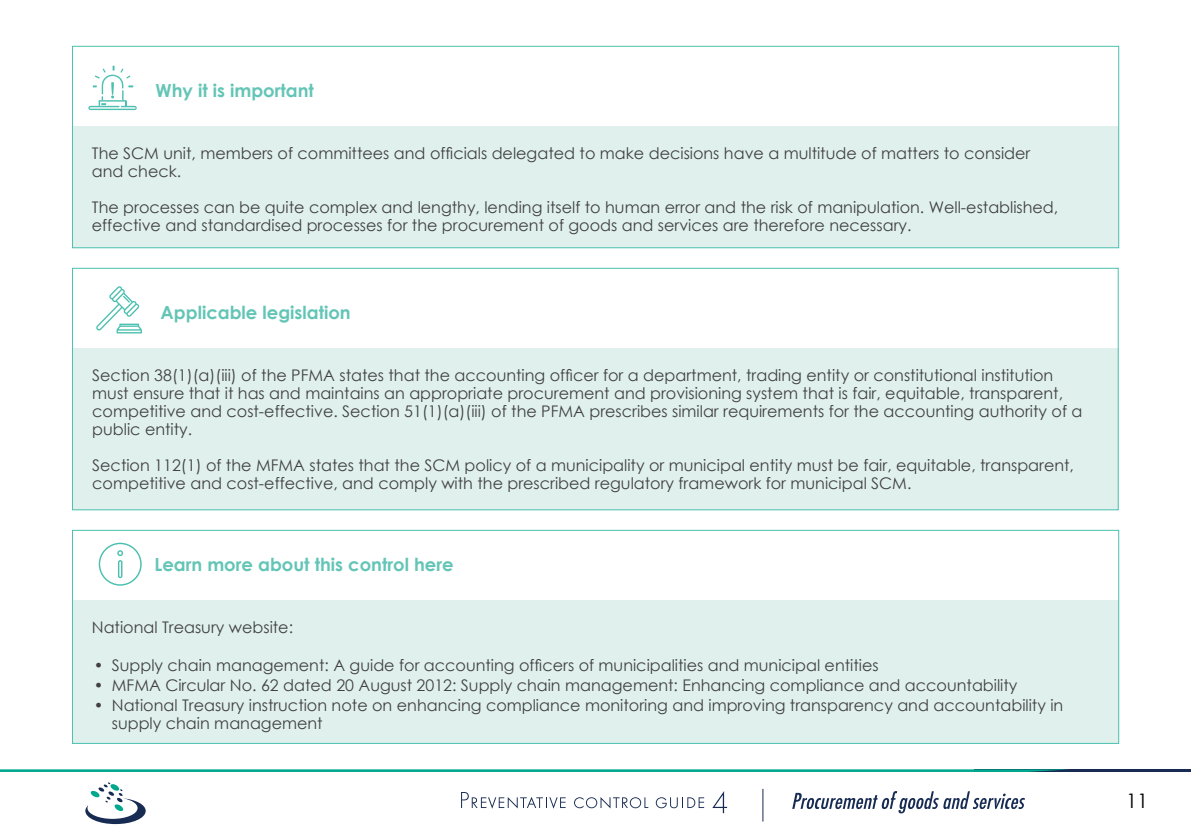
<style>
.page{position:relative;width:1191px;height:840px;background:#fff}
.page>*{position:absolute;margin:0;border:0;box-sizing:border-box;transform-origin:0 0}
.t1{font:20px "Century Gothic";color:#000}
.t2{font:700 18px "Century Gothic";color:#63c5b6}
.t3{font:16px/18px "Century Gothic";color:#414042}
</style>
<div class="page">
<svg style="left:792px;top:791px;width:233px;height:22px"></svg>
<svg style="left:461px;top:792px;width:104px;height:16px"></svg>
<svg style="left:574px;top:797px;width:74px;height:11px"></svg>
<svg style="left:656px;top:797px;width:48px;height:10px"></svg>
<svg style="left:712px;top:791px;width:15px;height:21px"></svg>
<hr style="left:974px;top:769px;width:217px;height:2px;background:#172b53">
<svg style="left:0;top:769px;width:1069px;height:2px;background:#2ab29f"></svg>
<svg style="left:85px;top:782px;width:61px;height:41px"></svg>
<hr style="left:762px;top:788px;width:1px;height:33px;background:#172b53">
<div style="left:72px;top:126px;width:1046px;height:122px;background:#e0f1ed"></div>
<div style="left:72px;top:46px;width:1047px;height:202px;border:1px solid #4bc0af"></div>
<svg style="left:88px;top:66px;width:49px;height:44px"></svg>
<div style="left:72px;top:348px;width:1046px;height:162px;background:#e0f1ed"></div>
<div style="left:72px;top:268px;width:1046px;height:242px;border:1px solid #4bc0af"></div>
<svg style="left:96px;top:286px;width:46px;height:47px"></svg>
<div style="left:73px;top:600px;width:1046px;height:143px;background:#e0f1ed"></div>
<div style="left:72px;top:530px;width:1047px;height:213px;border:1px solid #4bc0af"></div>
<svg style="left:99px;top:542px;width:43px;height:43px"></svg>
<p class="t2" style="left:156px;top:79px;width:160px">Why it is important</p>
<p class="t3" style="left:92px;top:143px;width:940px">The SCM unit, members of committees and officials delegated to make decisions have a multitude of matters to consider and check.</p>
<p class="t3" style="left:92px;top:197px;width:968px">The processes can be quite complex and lengthy, lending itself to human error and the risk of manipulation. Well-established, effective and standardised processes for the procurement of goods and services are therefore necessary.</p>
<p class="t2" style="left:161px;top:301px;width:192px">Applicable legislation</p>
<p class="t3" style="left:92px;top:365px;width:991px">Section 38(1)(a)(iii) of the PFMA states that the accounting officer for a department, trading entity or constitutional institution must ensure that it has and maintains an appropriate procurement and provisioning system that is fair, equitable, transparent, competitive and cost-effective. Section 51(1)(a)(iii) of the PFMA prescribes similar requirements for the accounting authority of a public entity.</p>
<p class="t3" style="left:92px;top:455px;width:983px">Section 112(1) of the MFMA states that the SCM policy of a municipality or municipal entity must be fair, equitable, transparent, competitive and cost-effective, and comply with the prescribed regulatory framework for municipal SCM.</p>
<p class="t2" style="left:154px;top:553px;width:301px">Learn more about this control here</p>
<p class="t3" style="left:92px;top:617px;width:203px">National Treasury website:</p>
<p class="t3" style="left:94px;top:655px;width:786px">• Supply chain management: A guide for accounting officers of municipalities and municipal entities</p>
<p class="t3" style="left:94px;top:675px;width:925px">• MFMA Circular No. 62 dated 20 August 2012: Supply chain management: Enhancing compliance and accountability</p>
<p class="t3" style="left:112px;top:695px;width:953px;text-indent:-18px">• National Treasury instruction note on enhancing compliance monitoring and improving transparency and accountability in supply chain management</p>
<p class="t1" style="left:1126px;top:786px;width:24px">11</p>
</div>
